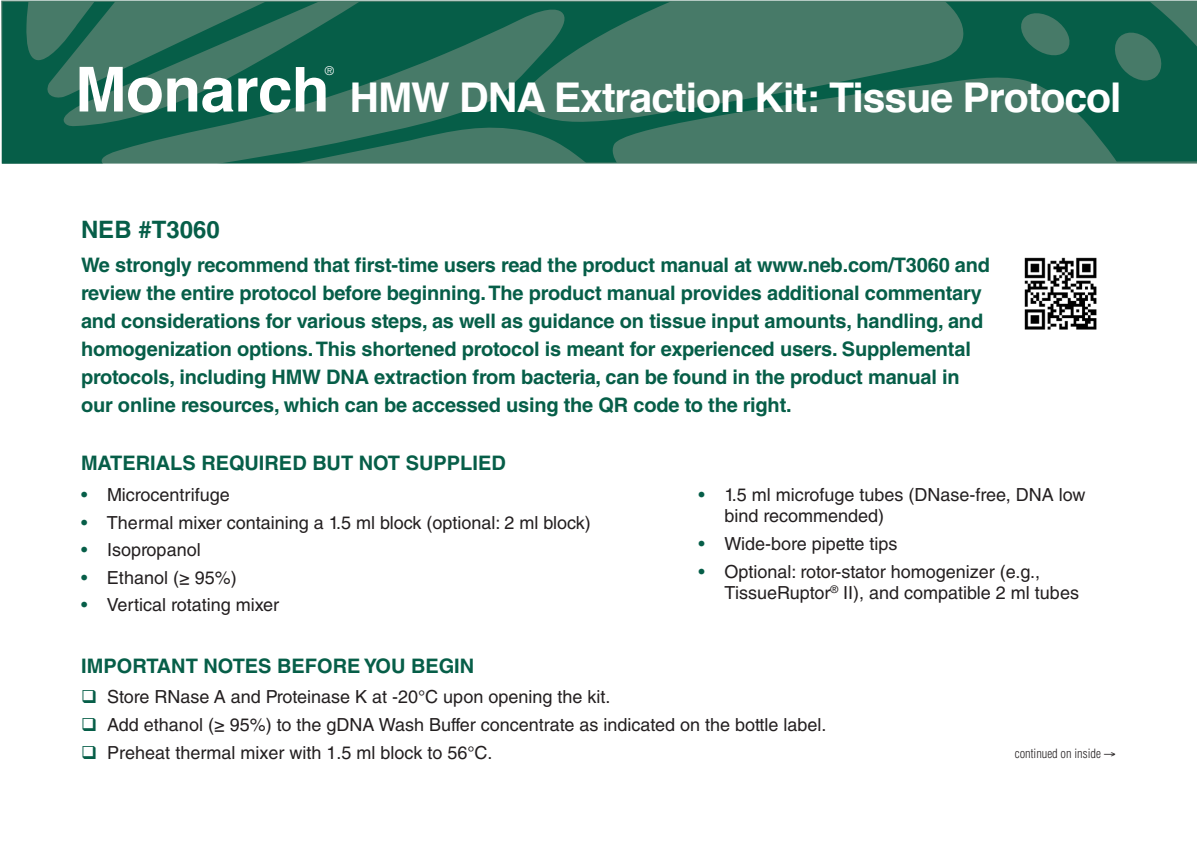
<style>
.page{position:relative;width:1197px;height:846px;background:#fff}
.page>*{position:absolute;margin:0;border:0;box-sizing:border-box;transform-origin:0 0}
.t1{font:700 62px "Helvetica";letter-spacing:-.01em;color:#fff}
.t2{font:700 41px "Helvetica";letter-spacing:-.025em;color:#fff}
.t3{font:700 24px "Helvetica LT Std";color:#065e48}
.t4{font:700 20px/28px "Helvetica LT Std";letter-spacing:-.01em;color:#065e48}
.t5{font:18px/21.6px "Helvetica LT Std";color:#231f20}
.t6{font:300 condensed 12.4px "Helvetica LT Std";color:#231f20}
.t7{font:condensed 11.6px "Helvetica LT Std";color:#fff}
.s1{color:#065e48}
</style>
<div class="page">
<svg style="left:2px;top:2px;width:1195px;height:162px;background:#2d6f5b"></svg>
<img style="left:1024px;top:257px;width:73px;height:73px">
<p class="t1" style="left:75px;top:40px;width:256px">Monarch</p>
<p class="t7" style="left:325px;top:63px;width:11px">®</p>
<p class="t2" style="left:350px;top:64px;width:774px">HMW DNA Extraction Kit: Tissue Protocol</p>
<p class="t3" style="left:81px;top:215px;width:140px">NEB #T3060</p>
<p class="t4" style="left:81px;top:251px;width:911px">We strongly recommend that first-time users read the product manual at www.neb.com/T3060 and review the entire protocol before beginning. The product manual provides additional commentary and considerations for various steps, as well as guidance on tissue input amounts, handling, and homogenization options. This shortened protocol is meant for experienced users. Supplemental protocols, including HMW DNA extraction from bacteria, can be found in the product manual in our online resources, which can be accessed using the QR code to the right.</p>
<p class="t4" style="left:81px;top:449px;width:426px">MATERIALS REQUIRED BUT NOT SUPPLIED</p>
<p class="t5" style="left:81px;top:484px;width:150px"><span class="s1">•</span> Microcentrifuge</p>
<p class="t5" style="left:81px;top:511px;width:511px"><span class="s1">•</span> Thermal mixer containing a 1.5 ml block (optional: 2 ml block)</p>
<p class="t5" style="left:81px;top:539px;width:121px"><span class="s1">•</span> Isopropanol</p>
<p class="t5" style="left:81px;top:567px;width:157px"><span class="s1">•</span> Ethanol (≥ 95%)</p>
<p class="t5" style="left:81px;top:594px;width:200px"><span class="s1">•</span> Vertical rotating mixer</p>
<p class="t5" style="left:724px;top:484px;width:363px;text-indent:-26px"><span class="s1">•</span> 1.5 ml microfuge tubes (DNase-free, DNA low bind recommended)</p>
<p class="t5" style="left:698px;top:533px;width:201px"><span class="s1">•</span> Wide-bore pipette tips</p>
<p class="t5" style="left:724px;top:560px;width:356px;text-indent:-26px"><span class="s1">•</span> Optional: rotor-stator homogenizer (e.g.,<br>TissueRuptor<sup>®</sup> II), and compatible 2 ml tubes</p>
<p class="t4" style="left:81px;top:651px;width:394px">IMPORTANT NOTES BEFORE YOU BEGIN</p>
<p class="t5" style="left:81px;top:686px;width:531px"><span class="s1">❑</span> Store RNase A and Proteinase K at -20°C upon opening the kit.</p>
<p class="t5" style="left:81px;top:714px;width:747px"><span class="s1">❑</span> Add ethanol (≥ 95%) to the gDNA Wash Buffer concentrate as indicated on the bottle label.</p>
<p class="t5" style="left:81px;top:741px;width:413px"><span class="s1">❑</span> Preheat thermal mixer with 1.5 ml block to 56°C.</p>
<p class="t6" style="left:1015px;top:746px;width:103px">continued on inside →</p>
</div>
